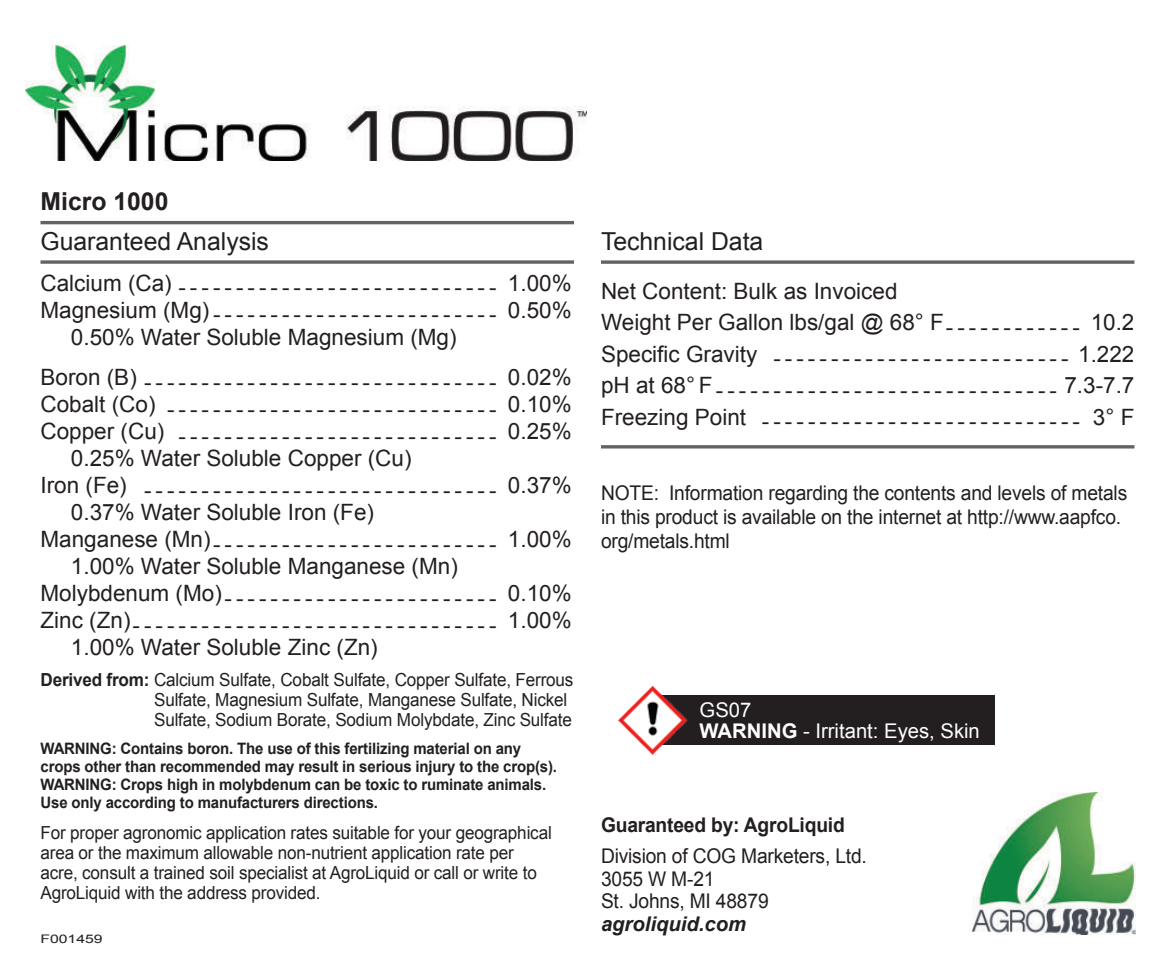
<style>
.page{position:relative;width:1175px;height:972px;background:#fff}
.page>*{position:absolute;margin:0;border:0;box-sizing:border-box;transform-origin:0 0}
.t1{font:24.75px "Arial";color:#231f20}
.t2{font:700 24.75px "Arial";color:#231f20}
.t3{font:22.5px/31.5px "Arial";color:#231f20}
.t4{font:20.25px/22.5px "Arial";letter-spacing:-.01em;color:#231f20;scale:.95 1}
.t5{font:20.25px/20.2px "Arial";color:#fff}
.t6{font:700 20.25px "Arial";letter-spacing:-.01em;color:#231f20;scale:.95 1}
.t7{font:italic 700 20.25px "Arial";color:#231f20}
.t8{font:18px/20.2px "Arial";letter-spacing:-.01em;color:#231f20;scale:.95 1}
.t9{font:700 15.75px/18px "Arial";letter-spacing:-.01em;color:#231f20;scale:.95 1}
.t10{font:11.7px "Arial";color:#231f20;scale:1.33 1}
.s1{font-weight:700}
</style>
<div class="page">
<svg style="left:601px;top:260px;width:533px;height:4px;background:#7a7a7d"></svg>
<svg style="left:601px;top:445px;width:533px;height:4px;background:#7a7a7d"></svg>
<img style="left:972px;top:793px;width:163px;height:142px">
<div style="left:656px;top:695px;width:338px;height:50px;background:#231f20"></div>
<img style="left:618px;top:685px;width:70px;height:70px">
<hr style="left:41px;top:221px;width:533px;height:3px;background:#636366">
<svg style="left:41px;top:260px;width:533px;height:4px;background:#7b7b7d"></svg>
<img style="left:25px;top:45px;width:561px;height:116px">
<p class="t2" style="left:40px;top:192px;width:129px">Micro 1000</p>
<p class="t1" style="left:40px;top:225px;width:230px">Guaranteed Analysis</p>
<p class="t3" style="left:40px;top:276px;width:532px;line-height:27px">Calcium (Ca) ---------------------------- 1.00%<br>Magnesium (Mg) ------------------------- 0.50%</p>
<p class="t3" style="left:41px;top:316px;width:532px;line-height:45px;text-indent:30px">0.50% Water Soluble Magnesium (Mg)<br>Boron (B) ------------------------------- 0.02%</p>
<p class="t3" style="left:41px;top:397px;width:532px;line-height:27px">Cobalt (Co) ----------------------------- 0.10%<br>Copper (Cu) ---------------------------- 0.25%</p>
<p class="t3" style="left:41px;top:445px;width:532px;text-indent:30px">0.25% Water Soluble Copper (Cu)<br>Iron (Fe) ------------------------------- 0.37%</p>
<p class="t3" style="left:41px;top:499px;width:532px;text-indent:30px">0.37% Water Soluble Iron (Fe)<br>Manganese (Mn) ------------------------- 1.00%</p>
<p class="t3" style="left:41px;top:553px;width:532px;text-indent:30px">1.00% Water Soluble Manganese (Mn)<br>Molybdenum (Mo) ------------------------ 0.10%</p>
<p class="t3" style="left:71px;top:616px;width:502px;line-height:22.5px;text-indent:-30px">Zinc (Zn) -------------------------------- 1.00%<br>1.00% Water Soluble Zinc (Zn)</p>
<p class="t8" style="left:154px;top:671px;width:443px;text-indent:-114px"><span class="s1">Derived from:</span> Calcium Sulfate, Cobalt Sulfate, Copper Sulfate, Ferrous<br>Sulfate, Magnesium Sulfate, Manganese Sulfate, Nickel<br>Sulfate, Sodium Borate, Sodium Molybdate, Zinc Sulfate</p>
<p class="t9" style="left:40px;top:741px;width:545px">WARNING: Contains boron. The use of this fertilizing material on any crops other than recommended may result in serious injury to the crop(s).<br>WARNING: Crops high in molybdenum can be toxic to ruminate animals.<br>Use only according to manufacturers directions.</p>
<p class="t8" style="left:40px;top:822px;width:539px">For proper agronomic application rates suitable for your geographical area or the maximum allowable non-nutrient application rate per acre, consult a trained soil specialist at AgroLiquid or call or write to AgroLiquid with the address provided.</p>
<p class="t10" style="left:40px;top:934px;width:48px">F001459</p>
<p class="t1" style="left:601px;top:232px;width:164px">Technical Data</p>
<p class="t3" style="left:601px;top:277px;width:535px">Net Content: Bulk as Invoiced<br>Weight Per Gallon lbs/gal @ 68° F - - - - - - - - - - - - 10.2</p>
<p class="t3" style="left:601px;top:343px;width:535px;text-align:justify">Specific Gravity -------------------------- 1.222 pH at 68°F ------------------------------ 7.3-7.7<br>Freezing Point ---------------------------- 3° F</p>
<p class="t4" style="left:601px;top:482px;width:555px;line-height:24.3px">NOTE: Information regarding the contents and levels of metals in this product is available on the internet at http://www.aapfco. org/metals.html</p>
<p class="t5" style="left:699px;top:702px;width:282px">GS07<br><span class="s1">WARNING</span> - Irritant: Eyes, Skin</p>
<p class="t6" style="left:601px;top:817px;width:258px">Guaranteed by: AgroLiquid</p>
<p class="t4" style="left:601px;top:847px;width:281px">Division of COG Marketers, Ltd.<br>3055 W M-21<br>St. Johns, MI 48879</p>
<p class="t7" style="left:601px;top:916px;width:147px">agroliquid.com</p>
</div>
